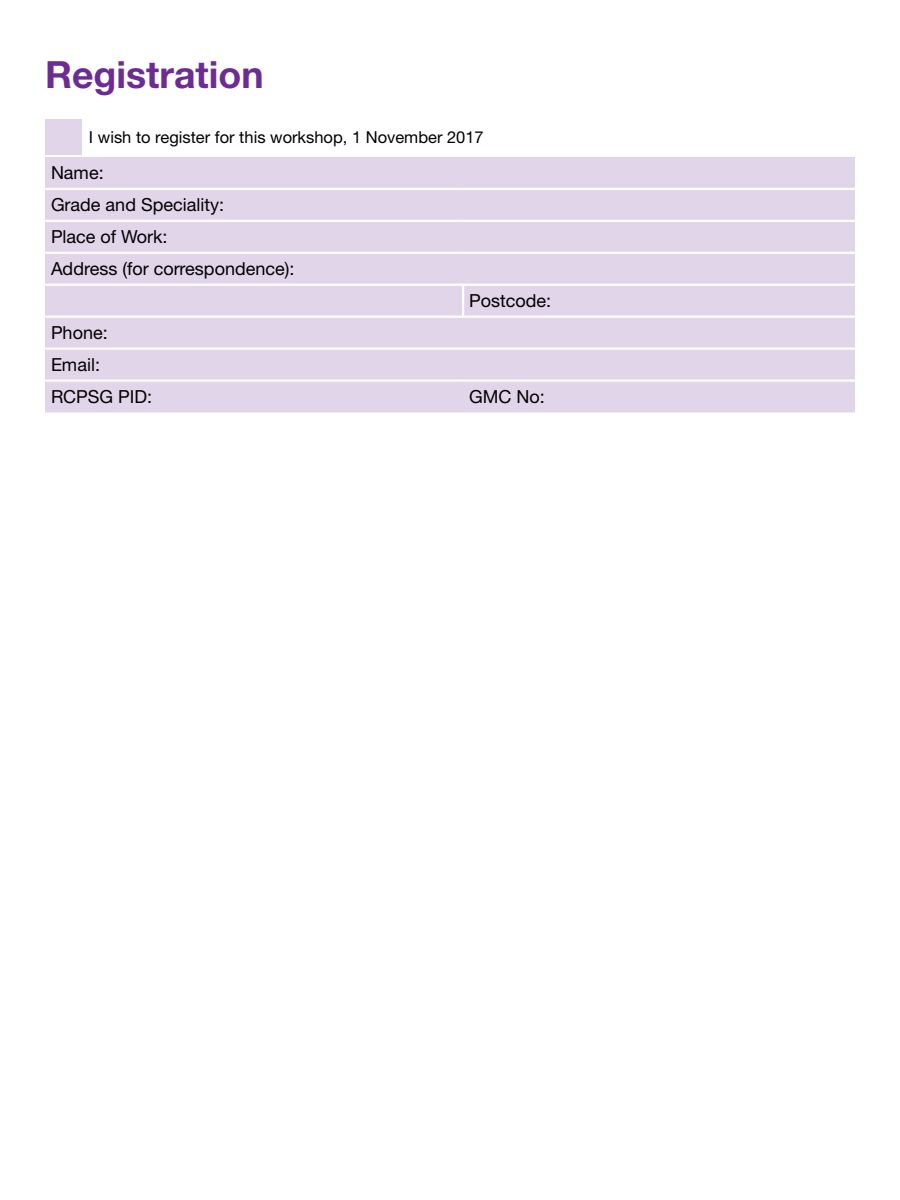
<style>
.page{position:relative;width:900px;height:1200px;background:#fff}
.page>*{position:absolute;margin:0;border:0;box-sizing:border-box;transform-origin:0 0}
.t1{font:700 37.5px "Helvetica Neue LT Std";color:#6c2c91}
.t2{font:18px/32px "Helvetica Neue LT Std";color:#000}
.t3{font:16.5px "Helvetica Neue LT Std";color:#000}
</style>
<div class="page">
<div style="left:45px;top:119px;width:37px;height:36px;background:#e1d5e9"></div>
<div style="left:45px;top:157px;width:810px;height:255px;background:#e1d5e9"></div>
<hr style="left:45px;top:188px;width:418px;height:2px;background:#fff">
<hr style="left:463px;top:188px;width:392px;height:2px;background:#fff">
<hr style="left:45px;top:220px;width:418px;height:2px;background:#fff">
<hr style="left:463px;top:220px;width:392px;height:2px;background:#fff">
<hr style="left:45px;top:252px;width:418px;height:2px;background:#fff">
<hr style="left:463px;top:252px;width:392px;height:2px;background:#fff">
<hr style="left:45px;top:284px;width:418px;height:2px;background:#fff">
<hr style="left:463px;top:284px;width:392px;height:2px;background:#fff">
<hr style="left:45px;top:316px;width:418px;height:2px;background:#fff">
<hr style="left:463px;top:316px;width:392px;height:2px;background:#fff">
<hr style="left:45px;top:347px;width:418px;height:3px;background:#fff">
<hr style="left:463px;top:347px;width:392px;height:3px;background:#fff">
<hr style="left:45px;top:379px;width:418px;height:3px;background:#fff">
<hr style="left:463px;top:379px;width:392px;height:3px;background:#fff">
<hr style="left:462px;top:286px;width:2px;height:30px;background:#fff">
<h1 class="t1" style="left:45px;top:52px;width:220px">Registration</h1>
<p class="t3" style="left:89px;top:127px;width:396px">I wish to register for this workshop, 1 November 2017</p>
<p class="t2" style="left:51px;top:157px;width:245px">Name:<br>Grade and Speciality:<br>Place of Work:<br>Address (for correspondence):</p>
<p class="t2" style="left:469px;top:284px;width:84px">Postcode:</p>
<p class="t2" style="left:51px;top:316px;width:103px">Phone:<br>Email:<br>RCPSG PID:</p>
<p class="t2" style="left:469px;top:380px;width:77px">GMC No:</p>
</div>
